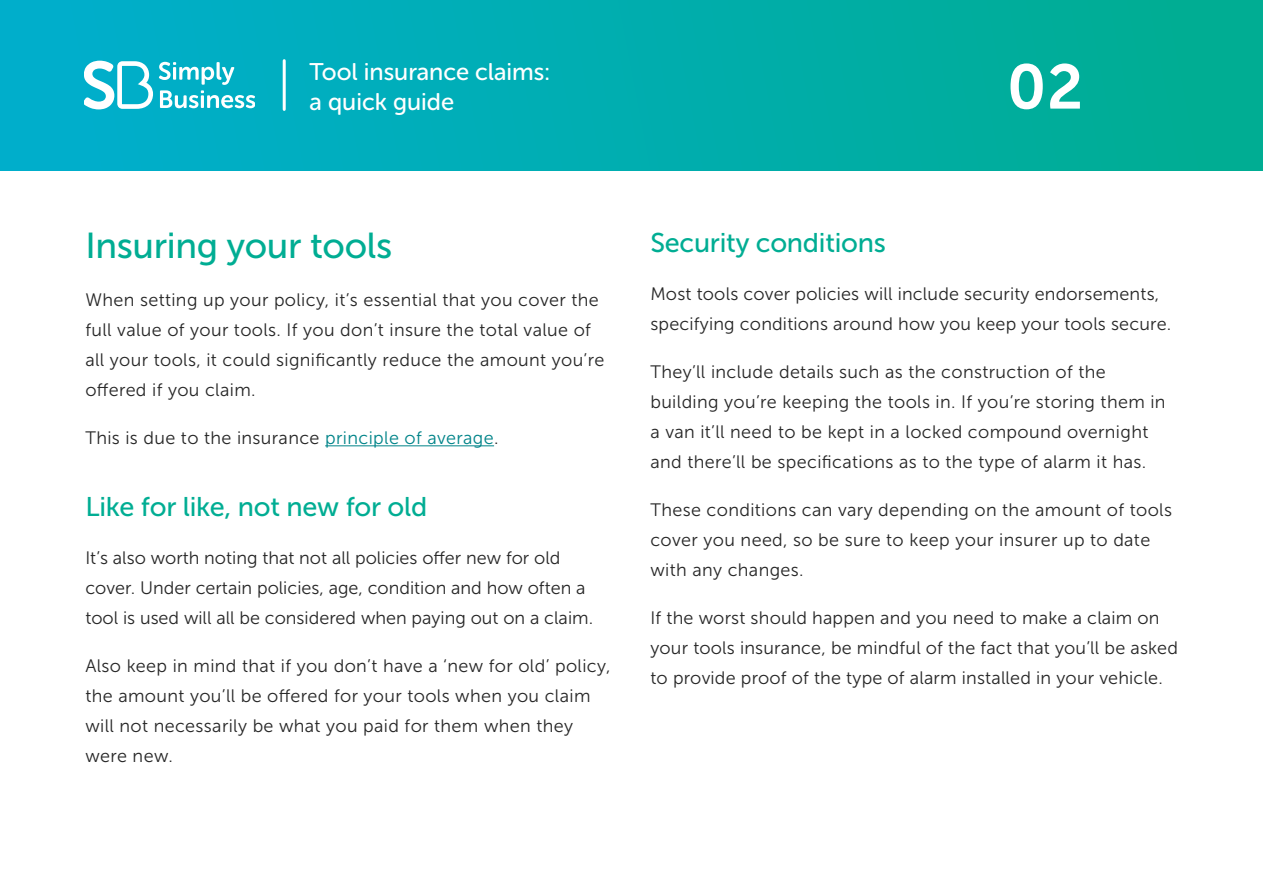
<style>
.page{position:relative;width:1263px;height:893px;background:#fff}
.page>*{position:absolute;margin:0;border:0;box-sizing:border-box;transform-origin:0 0}
.t1{font:62.55px "Museo Sans 700";color:#fff}
.t2{font:36px "Museo Sans 500";letter-spacing:-.01em;color:#00ad93}
.t3{font:27px "Museo Sans 500";letter-spacing:-.01em;color:#00ad93}
.t4{font:24px/30px "Museo Sans Rounded 500";color:#fff}
.t5{font:18px/30px "Museo Sans 300";letter-spacing:.02em;color:#262626}
.t6{font:18px/30px "Museo Sans 300";color:#262626}
.s1{color:#008489}
</style>
<div class="page">
<hr style="left:325px;top:445px;width:169px;height:1px;background:#008489">
<div style="left:0;top:0;width:1263px;height:170px;background:linear-gradient(to right,#00aece,#00ad90)"></div>
<svg style="left:159px;top:62px;width:95px;height:46px"></svg>
<svg style="left:85px;top:61px;width:68px;height:48px"></svg>
<hr style="left:283px;top:61px;width:3px;height:48px;background:#fff">
<h3 class="t4" style="left:310px;top:57px;width:242px">Tool insurance claims: a quick guide</h3>
<h1 class="t1" style="left:1007px;top:52px;width:78px">02</h1>
<h2 class="t2" style="left:85px;top:226px;width:308px">Insuring your tools</h2>
<p class="t5" style="left:85px;top:285px;width:520px">When setting up your policy, it’s essential that you cover the full value of your tools. If you don’t insure the total value of all your tools, it could significantly reduce the amount you’re offered if you claim.</p>
<p class="t5" style="left:85px;top:423px;width:415px">This is due to the insurance <span class="s1">principle of average</span>.</p>
<h3 class="t3" style="left:85px;top:492px;width:343px">Like for like, not new for old</h3>
<p class="t6" style="left:85px;top:543px;width:509px">It’s also worth noting that not all policies offer new for old cover. Under certain policies, age, condition and how often a tool is used will all be considered when paying out on a claim.</p>
<p class="t5" style="left:85px;top:651px;width:526px">Also keep in mind that if you don’t have a ‘new for old’ policy, the amount you’ll be offered for your tools when you claim will not necessarily be what you paid for them when they were new.</p>
<h3 class="t3" style="left:650px;top:228px;width:237px">Security conditions</h3>
<p class="t5" style="left:650px;top:279px;width:522px">Most tools cover policies will include security endorsements, specifying conditions around how you keep your tools secure.</p>
<p class="t5" style="left:650px;top:357px;width:517px">They’ll include details such as the construction of the building you’re keeping the tools in. If you’re storing them in a van it’ll need to be kept in a locked compound overnight and there’ll be specifications as to the type of alarm it has.</p>
<p class="t5" style="left:650px;top:495px;width:523px">These conditions can vary depending on the amount of tools cover you need, so be sure to keep your insurer up to date with any changes.</p>
<p class="t5" style="left:650px;top:603px;width:529px">If the worst should happen and you need to make a claim on your tools insurance, be mindful of the fact that you’ll be asked to provide proof of the type of alarm installed in your vehicle.</p>
</div>
